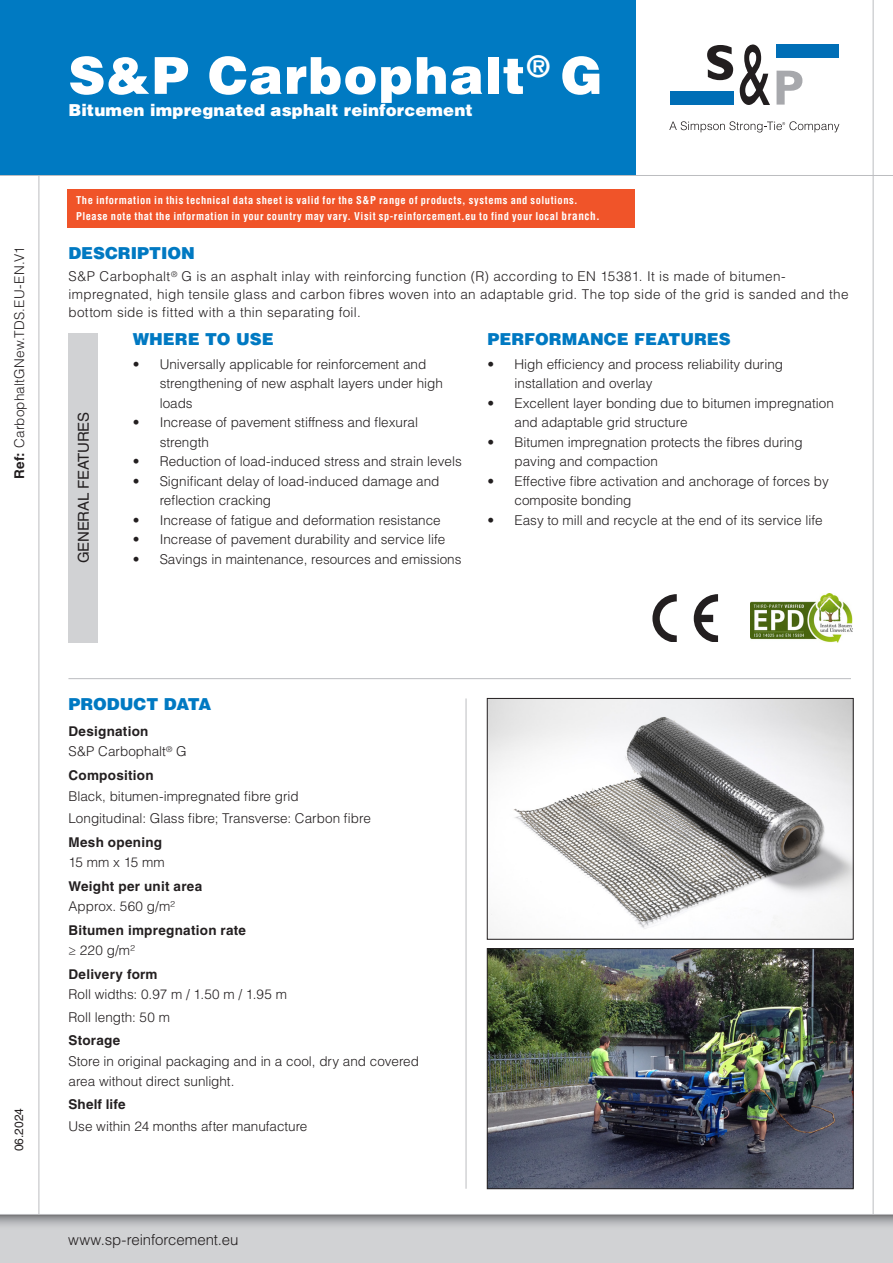
<style>
.page{position:relative;width:893px;height:1263px;background:#fff}
.page>*{position:absolute;margin:0;border:0;box-sizing:border-box;transform-origin:0 0}
.short_description{font:900 51px "Helvetica LT Std";letter-spacing:.025em;color:#fff}
.t1{font:900 16.5px "Helvetica LT Std";color:#0079c2}
.short_description-2{font:900 16.5px "Helvetica LT Std";letter-spacing:.01em;color:#fff}
.t2{font:300 15px "Helvetica LT Std";letter-spacing:-.005em;color:#231f20}
.t3{font:15px "Helvetica LT Std";letter-spacing:-.01em;color:#231f20}
.text{font:300 13.5px/19.5px "Helvetica LT Std";color:#231f20}
.text-2{font:300 13.5px/18px "Helvetica LT Std";letter-spacing:.025em;color:#231f20}
.text_no_grep{font:300 13.5px "Helvetica LT Std";color:#231f20}
.subsection{font:700 13.5px "Helvetica LT Std";letter-spacing:.02em;color:#231f20}
.subsection-2{font:300 13.5px "Helvetica LT Std";letter-spacing:.01em;color:#231f20}
.text-3{font:700 13.5px "Helvetica LT Std";letter-spacing:.01em;color:#231f20}
.t4{font:12px "Helvetica LT Std";color:#231f20}
.text-4{font:700 condensed 10.5px/16.5px "Helvetica LT Std";letter-spacing:.05em;color:#fff}
.s1{font-weight:700}
.s2{font-size:11.25px}
</style>
<div class="page">
<hr style="left:39px;top:0;width:1px;height:1263px;background:#bcbdc0">
<hr style="left:873px;top:0;width:1px;height:1239px;background:#bcbdc0">
<div style="left:0;top:0;width:636px;height:175px;background:#007ac2"></div>
<hr style="left:0;top:175px;width:893px;height:1px;background:#bcbdc0">
<div style="left:0;top:1214px;width:893px;height:49px;background:#d1d2d4"></div>
<svg style="left:0;top:1215px;width:893px;height:11px"></svg>
<hr style="left:0;top:1214px;width:893px;height:1px;background:#bcbdc0">
<div style="left:671px;top:92px;width:63px;height:13px;background:#006eb6"></div>
<div style="left:776px;top:44px;width:63px;height:14px;background:#006eb6"></div>
<svg style="left:707px;top:45px;width:26px;height:35px"></svg>
<svg style="left:740px;top:44px;width:30px;height:61px"></svg>
<svg style="left:776px;top:70px;width:26px;height:35px"></svg>
<svg style="left:669px;top:121px;width:170px;height:11px"></svg>
<div style="left:68px;top:189px;width:567px;height:39px;background:#f05429"></div>
<div style="left:68px;top:333px;width:30px;height:309px;background:#d1d2d4"></div>
<img style="left:489px;top:700px;width:363px;height:238px">
<div style="left:487px;top:698px;width:367px;height:242px;border:1px solid #231f20"></div>
<img style="left:489px;top:950px;width:363px;height:237px">
<div style="left:487px;top:948px;width:367px;height:241px;border:1px solid #231f20"></div>
<svg style="left:652px;top:595px;width:66px;height:47px"></svg>
<img style="left:750px;top:594px;width:103px;height:48px">
<hr style="left:68px;top:678px;width:783px;height:1px;background:#bcbdc0">
<hr style="left:466px;top:698px;width:1px;height:491px;background:#bcbdc0">
<p class="subsection-2" style="left:11px;top:479px;width:233px;rotate:-90deg"><span class="s1">Ref:</span> CarbophaltGNew.TDS.EU-EN.V1</p>
<p class="short_description" style="left:68px;top:42px;width:536px">S&amp;P Carbophalt<sup>®</sup> G</p>
<p class="short_description-2" style="left:68px;top:100px;width:406px">Bitumen impregnated asphalt reinforcement</p>
<p class="text-4" style="left:76px;top:192px;width:525px">The information in this technical data sheet is valid for the S&amp;P range of products, systems and solutions.<br>Please note that the information in your country may vary. Visit sp-reinforcement.eu to find your local <span class="s2">branch.</span></p>
<p class="t1" style="left:68px;top:242px;width:128px">DESCRIPTION</p>
<p class="text-2" style="left:68px;top:267px;width:782px">S&amp;P Carbophalt<sup>®</sup> G is an asphalt inlay with reinforcing function (R) according to EN 15381. It is made of bitumen&shy;impregnated, high tensile glass and carbon fibres woven into an adaptable grid. The top side of the grid is sanded and the bottom side is fitted with a thin separating foil.</p>
<p class="t1" style="left:487px;top:328px;width:245px">PERFORMANCE FEATURES</p>
<p class="text" style="left:514px;top:354px;width:270px;text-indent:-27px">• High efficiency and process reliability during installation and overlay</p>
<p class="text" style="left:514px;top:393px;width:321px;text-indent:-27px">• Excellent layer bonding due to bitumen impregnation and adaptable grid structure</p>
<p class="text" style="left:514px;top:432px;width:290px;text-indent:-27px">• Bitumen impregnation protects the fibres during paving and compaction</p>
<p class="text" style="left:514px;top:471px;width:316px;text-indent:-27px">• Effective fibre activation and anchorage of forces by composite bonding</p>
<p class="text" style="left:487px;top:510px;width:337px">• Easy to mill and recycle at the end of its service life</p>
<p class="t1" style="left:133px;top:328px;width:143px">WHERE TO USE</p>
<p class="text" style="left:160px;top:354px;width:285px;text-indent:-27px">• Universally applicable for reinforcement and strengthening of new asphalt layers under high loads</p>
<p class="text" style="left:160px;top:412px;width:260px;text-indent:-27px">• Increase of pavement stiffness and flexural strength</p>
<p class="text" style="left:133px;top:451px;width:331px">• Reduction of load-induced stress and strain levels</p>
<p class="text" style="left:160px;top:471px;width:281px;text-indent:-27px">• Significant delay of load-induced damage and reflection cracking</p>
<p class="text" style="left:133px;top:510px;width:310px">• Increase of fatigue and deformation resistance</p>
<p class="text" style="left:133px;top:529px;width:314px">• Increase of pavement durability and service life</p>
<p class="t3" style="left:75px;top:563px;width:153px;rotate:-90deg">GENERAL FEATURES</p>
<p class="text" style="left:133px;top:549px;width:330px">• Savings in maintenance, resources and emissions</p>
<p class="t4" style="left:12px;top:1151px;width:45px;rotate:-90deg">06.2024</p>
<p class="t1" style="left:68px;top:693px;width:145px">PRODUCT DATA</p>
<p class="subsection" style="left:68px;top:723px;width:82px">Designation</p>
<p class="text" style="left:68px;top:742px;width:120px">S&amp;P Carbophalt<sup>®</sup> G</p>
<p class="subsection" style="left:68px;top:767px;width:87px">Composition</p>
<p class="text_no_grep" style="left:68px;top:787px;width:232px">Black, bitumen-impregnated fibre grid</p>
<p class="text_no_grep" style="left:68px;top:810px;width:304px">Longitudinal: Glass fibre; Transverse: Carbon fibre</p>
<p class="subsection" style="left:68px;top:834px;width:95px">Mesh opening</p>
<p class="text" style="left:68px;top:852px;width:98px">15 mm x 15 mm</p>
<p class="subsection" style="left:68px;top:878px;width:135px">Weight per unit area</p>
<p class="text_no_grep" style="left:68px;top:898px;width:108px">Approx. 560 g/m²</p>
<p class="subsection" style="left:68px;top:922px;width:179px">Bitumen impregnation rate</p>
<p class="text_no_grep" style="left:68px;top:942px;width:68px">≥ 220 g/m²</p>
<p class="subsection" style="left:68px;top:966px;width:91px">Delivery form</p>
<p class="text_no_grep" style="left:68px;top:986px;width:220px">Roll widths: 0.97 m / 1.50 m / 1.95 m</p>
<p class="text_no_grep" style="left:68px;top:1008px;width:103px">Roll length: 50 m</p>
<p class="subsection" style="left:68px;top:1032px;width:53px">Storage</p>
<p class="text" style="left:68px;top:1051px;width:352px;line-height:20.4px">Store in original packaging and in a cool, dry and covered area without direct sunlight.</p>
<p class="text-3" style="left:68px;top:1096px;width:59px">Shelf life</p>
<p class="text" style="left:68px;top:1117px;width:241px">Use within 24 months after manufacture</p>
<p class="t2" style="left:68px;top:1230px;width:172px">www.sp-reinforcement.eu</p>
</div>
